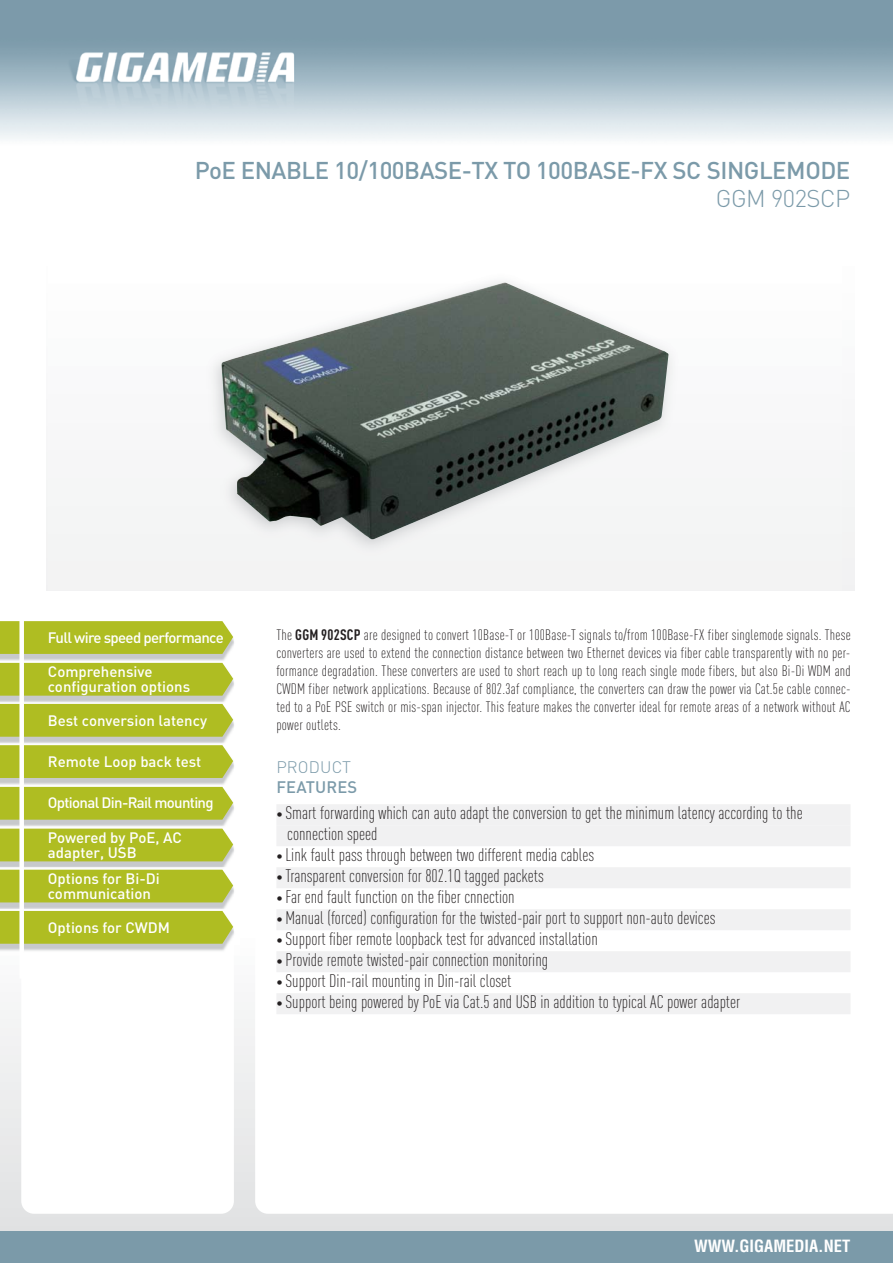
<style>
.page{position:relative;width:893px;height:1263px;background:#fff}
.page>*{position:absolute;margin:0;border:0;box-sizing:border-box;transform-origin:0 0}
.t1{font:500 24px "DIN";letter-spacing:-.02em;color:#7b9aa9}
.t2{font:300 24px "DIN";letter-spacing:-.02em;color:#7b9aa9}
.t3{font:300 condensed 18px/21px "DINOT";color:#231f20}
.t4{font:700 condensed 16.5px "Helvetica";color:#fff}
.t5{font:500 16.5px "DIN";letter-spacing:.01em;color:#7b9aa9}
.t6{font:300 16.5px "DIN";letter-spacing:.01em;color:#7b9aa9}
.t7{font:300 condensed 15px/18px "DINOT";letter-spacing:.015em;color:#231f20;text-align:justify}
.t8{font:500 15px/15px "DIN";color:#fff}
.t9{font:500 15px "DIN";letter-spacing:-.045em;color:#fff}
.s1{font-weight:700}
.s2{font-size:13.5px}
</style>
<div class="page">
<svg style="left:0;top:1010px;width:892px;height:221px;background:#e4e5e6"></svg>
<div style="left:0;top:1231px;width:892px;height:32px;background:#7b9aa9"></div>
<img style="left:0;top:0;width:892px;height:139px">
<svg style="left:255px;top:1010px;width:637px;height:204px"></svg>
<div style="left:21px;top:267px;width:213px;height:947px;background:#fff;border-radius:13px"></div>
<img style="left:0;top:637px;width:234px;height:24px">
<svg style="left:0;top:621px;width:233px;height:33px;background:#b0be27"></svg>
<img style="left:0;top:696px;width:228px;height:6px">
<svg style="left:0;top:662px;width:234px;height:34px;background:#b2c02e"></svg>
<img style="left:0;top:737px;width:228px;height:6px">
<svg style="left:0;top:703px;width:234px;height:34px;background:#b2c02e"></svg>
<img style="left:0;top:778px;width:228px;height:7px">
<div style="left:0;top:745px;width:234px;height:33px;background:#afbd22"></div>
<img style="left:0;top:820px;width:228px;height:6px">
<svg style="left:0;top:786px;width:234px;height:34px;background:#b2c02e"></svg>
<img style="left:0;top:861px;width:228px;height:7px">
<div style="left:0;top:828px;width:234px;height:33px;background:#afbd22"></div>
<img style="left:0;top:902px;width:229px;height:7px">
<div style="left:0;top:869px;width:234px;height:33px;background:#afbd22"></div>
<img style="left:0;top:944px;width:228px;height:7px">
<svg style="left:0;top:910px;width:234px;height:34px;background:#b3c02e"></svg>
<img style="left:221px;top:282px;width:448px;height:258px">
<div style="left:19px;top:607px;width:5px;height:372px;background:#fff"></div>
<div style="left:276px;top:804px;width:574px;height:21px;background:#f1f1f2"></div>
<div style="left:276px;top:825px;width:574px;height:21px;background:#f1f1f2"></div>
<div style="left:276px;top:867px;width:574px;height:21px;background:#f1f1f2"></div>
<div style="left:276px;top:909px;width:574px;height:21px;background:#f1f1f2"></div>
<div style="left:276px;top:951px;width:574px;height:21px;background:#f1f1f2"></div>
<div style="left:276px;top:993px;width:574px;height:21px;background:#f1f1f2"></div>
<h1 class="t1" style="left:195px;top:162px;width:657px">PoE ENABLE 10/100BASE-TX TO 100BASE-FX SC SINGLEMODE</h1>
<h1 class="t2" style="left:716px;top:190px;width:136px">GGM 902SCP</h1>
<p class="t9" style="left:48px;top:632px;width:177px">Full wire speed performance</p>
<p class="t8" style="left:48px;top:666px;width:144px">Comprehensive configuration options</p>
<p class="t8" style="left:48px;top:714px;width:161px">Best conversion latency</p>
<p class="t8" style="left:48px;top:756px;width:155px">Remote Loop back test</p>
<p class="t9" style="left:48px;top:798px;width:167px">Optional Din-Rail mounting</p>
<p class="t8" style="left:48px;top:832px;width:135px">Powered by PoE, AC adapter, USB</p>
<p class="t8" style="left:48px;top:873px;width:113px">Options for Bi-Di communication</p>
<p class="t8" style="left:48px;top:921px;width:124px">Options for CWDM</p>
<p class="t7" style="left:276px;top:628px;width:576px">The <span class="s1">GGM 902SCP</span> are designed to convert 10Base-T or 100Base-T signals to/from 100Base-FX fiber singlemode signals. These converters are used to extend the connection distance between two Ethernet devices via fiber cable transparently with no per&shy;formance degradation. These converters are used to short reach up to long reach single mode fibers, but also Bi-Di WDM and CWDM fiber network applications. Because of 802.3af compliance, the converters can draw the power via Cat.5e cable connec&shy;ted to a PoE PSE switch or mis-span injector. This feature makes the converter ideal for remote areas of a network without AC power outlets.</p>
<p class="t6" style="left:276px;top:761px;width:76px">PRODUCT</p>
<p class="t5" style="left:276px;top:781px;width:82px">FEATURES</p>
<p class="t3" style="left:287px;top:804px;width:517px;text-indent:-11px"><span class="s2">•</span> Smart forwarding which can auto adapt the conversion to get the minimum latency according to the connection speed</p>
<p class="t3" style="left:276px;top:846px;width:319px"><span class="s2">•</span> Link fault pass through between two different media cables</p>
<p class="t3" style="left:276px;top:867px;width:269px"><span class="s2">•</span> Transparent conversion for 802.1Q tagged packets</p>
<p class="t3" style="left:276px;top:888px;width:240px"><span class="s2">•</span> Far end fault function on the fiber cnnection</p>
<p class="t3" style="left:276px;top:909px;width:440px"><span class="s2">•</span> Manual (forced) configuration for the twisted-pair port to support non-auto devices</p>
<p class="t3" style="left:276px;top:930px;width:323px"><span class="s2">•</span> Support fiber remote loopback test for advanced installation</p>
<p class="t3" style="left:276px;top:951px;width:273px"><span class="s2">•</span> Provide remote twisted-pair connection monitoring</p>
<p class="t3" style="left:276px;top:972px;width:236px"><span class="s2">•</span> Support Din-rail mounting in Din-rail closet</p>
<p class="t3" style="left:276px;top:993px;width:465px"><span class="s2">•</span> Support being powered by PoE via Cat.5 and USB in addition to typical AC power adapter</p>
<p class="t4" style="left:694px;top:1238px;width:158px">WWW.GIGAMEDIA.NET</p>
</div>
